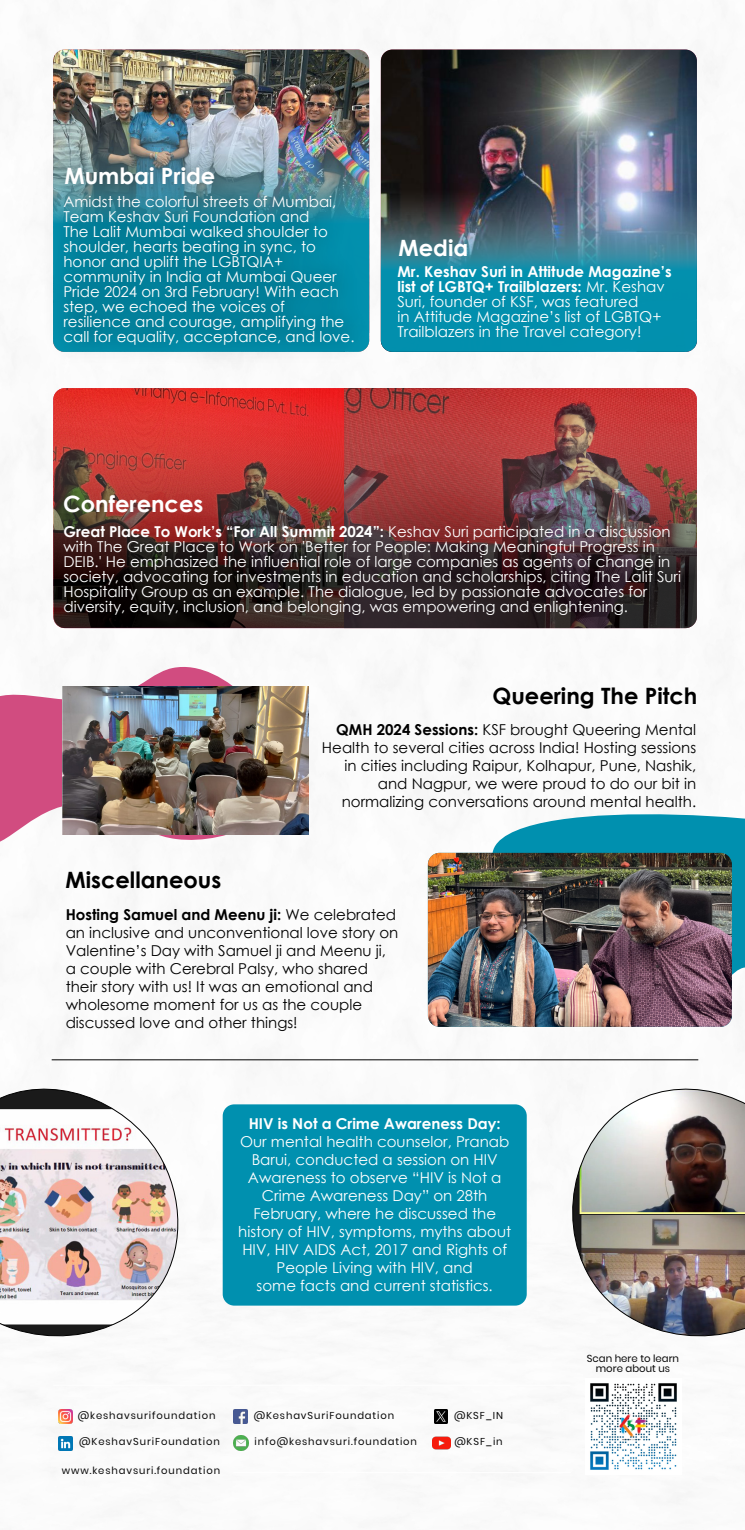
<style>
.page{position:relative;width:745px;height:1530px;background:#fff}
.page>*{position:absolute;margin:0;border:0;box-sizing:border-box;transform-origin:0 0}
.t1{font:700 22.5px "Century Gothic";color:#000}
.t2{font:700 22.5px "Century Gothic";color:#fff}
.t3{font:15px/15px "Century Gothic";color:#fff}
.t4{font:15px/18px "Century Gothic";color:#000}
.t5{font:700 15px "Century Gothic";color:#fff}
.t6{font:10.12px/10.1px "Poppins";color:#070707;text-align:center}
.t7{font:10px "Poppins";letter-spacing:.09em;color:#070707}
.s1{font-weight:700}
</style>
<div class="page">
<img style="left:381px;top:50px;width:315px;height:38px">
<hr style="left:52px;top:1060px;width:646px;height:1px;background:#000">
<img style="left:54px;top:388px;width:642px;height:240px">
<svg style="left:449px;top:805px;width:295px;height:300px"></svg>
<svg style="left:0;top:666px;width:300px;height:176px;fill:#d14c80"></svg>
<img style="left:428px;top:853px;width:303px;height:174px">
<div style="left:223px;top:1104px;width:303px;height:202px;background:#0090af;border-radius:12px"></div>
<img style="left:0;top:1088px;width:179px;height:249px">
<img style="left:552px;top:1071px;width:192px;height:266px">
<img style="left:53px;top:0;width:316px;height:129px">
<img style="left:381px;top:88px;width:315px;height:264px">
<img style="left:590px;top:1383px;width:87px;height:87px">
<img style="left:59px;top:1410px;width:14px;height:14px">
<img style="left:234px;top:1410px;width:13px;height:14px">
<img style="left:434px;top:1410px;width:13px;height:14px">
<img style="left:59px;top:1437px;width:14px;height:14px">
<img style="left:234px;top:1436px;width:14px;height:14px">
<img style="left:432px;top:1436px;width:18px;height:14px">
<img style="left:47px;top:129px;width:342px;height:235px">
<img style="left:62px;top:687px;width:246px;height:148px">
<h1 class="t2" style="left:64px;top:158px;width:152px">Mumbai Pride</h1>
<p class="t3" style="left:63px;top:194px;width:292px">Amidst the colorful streets of Mumbai, Team Keshav Suri Foundation and<br>The Lalit Mumbai walked shoulder to shoulder, hearts beating in sync, to honor and uplift the LGBTQIA+ community in India at Mumbai Queer Pride 2024 on 3rd February! With each step, we echoed the voices of resilience and courage, amplifying the call for equality, acceptance, and love.</p>
<h1 class="t2" style="left:398px;top:231px;width:71px">Media</h1>
<p class="t3" style="left:397px;top:264px;width:275px"><span class="s1">Mr. Keshav Suri in Attitude Magazine’s list of LGBTQ+ Trailblazers:</span> Mr. Keshav Suri, founder of KSF, was featured<br>in Attitude Magazine’s list of LGBTQ+ Trailblazers in the Travel category!</p>
<h1 class="t2" style="left:63px;top:486px;width:141px">Conferences</h1>
<p class="t3" style="left:63px;top:524px;width:619px"><span class="s1">Great Place To Work’s “For All Summit 2024”:</span> Keshav Suri participated in a discussion with The Great Place to Work on 'Better for People: Making Meaningful Progress in DEIB.' He emphasized the influential role of large companies as agents of change in society, advocating for investments in education and scholarships, citing The Lalit Suri Hospitality Group as an example. The dialogue, led by passionate advocates for diversity, equity, inclusion, and belonging, was empowering and enlightening.</p>
<h1 class="t1" style="left:492px;top:678px;width:206px">Queering The Pitch</h1>
<h1 class="t1" style="left:65px;top:862px;width:157px">Miscellaneous</h1>
<p class="t4" style="left:322px;top:721px;width:375px;text-align:right"><span class="s1">QMH 2024 Sessions:</span> KSF brought Queering Mental Health to several cities across India! Hosting sessions in cities including Raipur, Kolhapur, Pune, Nashik, and Nagpur, we were proud to do our bit in normalizing conversations around mental health.</p>
<p class="t4" style="left:66px;top:906px;width:334px"><span class="s1">Hosting Samuel and Meenu ji:</span> We celebrated an inclusive and unconventional love story on Valentine’s Day with Samuel ji and Meenu ji, a couple with Cerebral Palsy, who shared their story with us! It was an emotional and wholesome moment for us as the couple discussed love and other things!</p>
<p class="t5" style="left:249px;top:1112px;width:253px">HIV is Not a Crime Awareness Day:</p>
<p class="t3" style="left:238px;top:1132px;width:274px;line-height:18px;text-align:center">Our mental health counselor, Pranab Barui, conducted a session on HIV Awareness to observe “HIV is Not a Crime Awareness Day” on 28th February, where he discussed the history of HIV, symptoms, myths about HIV, HIV AIDS Act, 2017 and Rights of People Living with HIV, and<br>some facts and current statistics.</p>
<p class="t7" style="left:78px;top:1409px;width:139px">@keshavsurifoundation</p>
<p class="t7" style="left:253px;top:1409px;width:142px">@KeshavSuriFoundation</p>
<p class="t7" style="left:454px;top:1409px;width:50px">@KSF_IN</p>
<p class="t7" style="left:79px;top:1435px;width:142px">@KeshavSuriFoundation</p>
<p class="t7" style="left:62px;top:1464px;width:160px">www.keshavsuri.foundation</p>
<p class="t7" style="left:254px;top:1435px;width:164px">info@keshavsuri.foundation</p>
<p class="t7" style="left:454px;top:1435px;width:50px">@KSF_in</p>
<p class="t6" style="left:586px;top:1354px;width:94px">Scan here to learn more about us</p>
</div>
